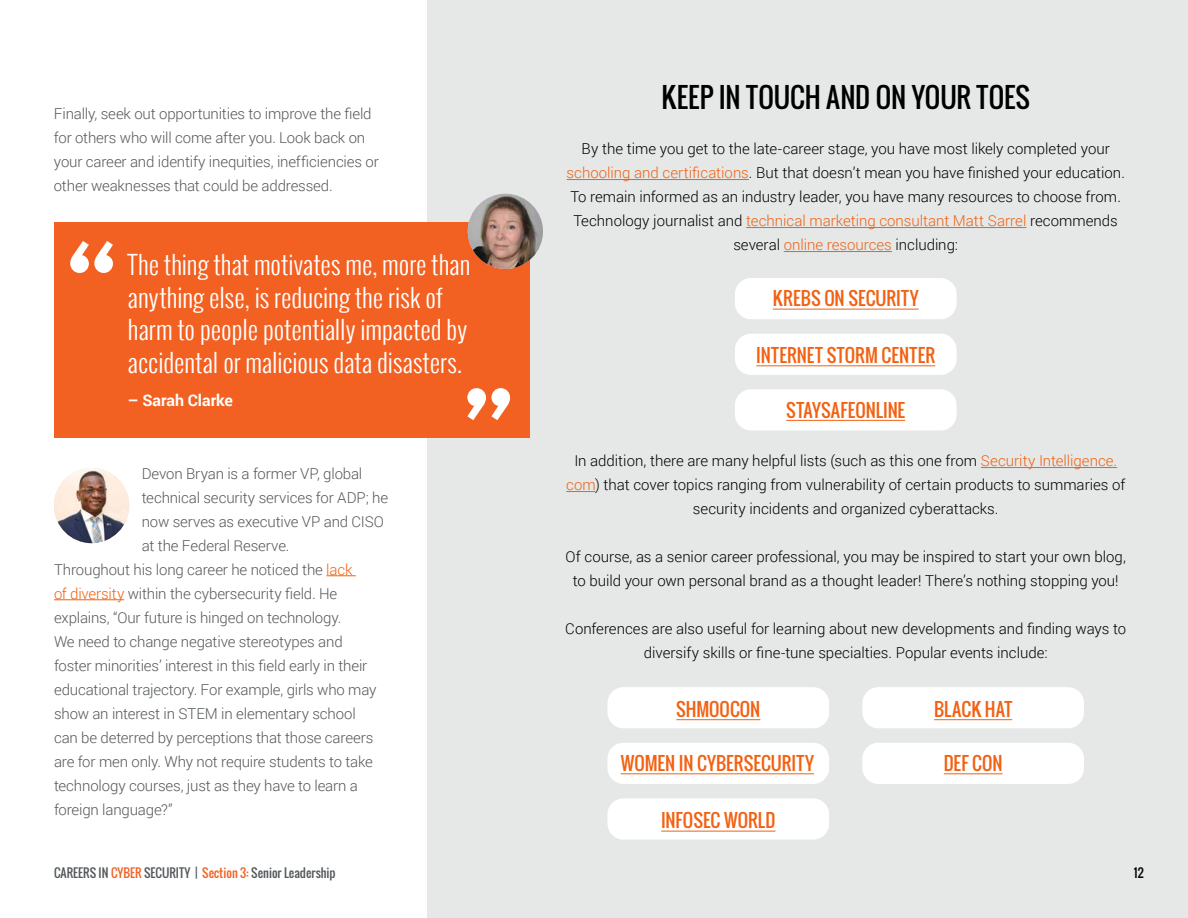
<style>
.page{position:relative;width:1188px;height:918px;background:#fff}
.page>*{position:absolute;margin:0;border:0;box-sizing:border-box;transform-origin:0 0}
.t1{font:300 28.8px/38.4px "Oswald";letter-spacing:.025em;color:#fff}
.t2{font:27px "Oswald";letter-spacing:-.005em;color:#000}
.t3{font:300 25.5px/32.4px "Oswald";color:#fff}
.t4{font:18px "Oswald";letter-spacing:.005em;color:#f26112}
.t5{font:700 16.05px "Roboto";letter-spacing:-.005em;color:#fff}
.t6{font:300 15px/24px "Roboto";color:#000;text-align:center}
.t7{font:300 15px/24px "Roboto";letter-spacing:-.01em;color:#54575a}
.t8{font:12px "Oswald";color:#525759}
.t9{font:12px "Oswald";color:#000}
.s1{color:#f26112}
.s2{color:#f26223}
</style>
<div class="page">
<div style="left:428px;top:0;width:760px;height:918px;background:#e5e8e7"></div>
<hr style="left:567px;top:179px;width:182px;height:1px;background:#f26112">
<hr style="left:746px;top:227px;width:280px;height:1px;background:#f26112">
<hr style="left:784px;top:251px;width:108px;height:1px;background:#f26112">
<hr style="left:981px;top:467px;width:136px;height:1px;background:#f26112">
<svg style="left:566px;top:491px;width:29px;height:1px"></svg>
<hr style="left:326px;top:575px;width:30px;height:1px;background:#f26112">
<hr style="left:54px;top:599px;width:70px;height:1px;background:#f26112">
<div style="left:54px;top:222px;width:475px;height:215px;background:#f26122"></div>
<svg style="left:70px;top:241px;width:43px;height:32px"></svg>
<svg style="left:467px;top:388px;width:43px;height:32px"></svg>
<img style="left:54px;top:468px;width:75px;height:75px;border-radius:38px">
<img style="left:468px;top:194px;width:75px;height:75px;border-radius:38px">
<div style="left:735px;top:278px;width:222px;height:41px;background:#fff;border-radius:16px"></div>
<hr style="left:773px;top:309px;width:146px;height:1px;background:#f26112">
<div style="left:735px;top:334px;width:222px;height:41px;background:#fff;border-radius:16px"></div>
<div style="left:735px;top:389px;width:222px;height:41px;background:#fff;border-radius:16px"></div>
<hr style="left:756px;top:365px;width:179px;height:1px;background:#f26112">
<hr style="left:786px;top:420px;width:119px;height:1px;background:#f26112">
<div style="left:607px;top:687px;width:222px;height:41px;background:#fff;border-radius:16px"></div>
<div style="left:862px;top:687px;width:222px;height:41px;background:#fff;border-radius:16px"></div>
<hr style="left:676px;top:719px;width:84px;height:1px;background:#f26112">
<div style="left:607px;top:743px;width:222px;height:41px;background:#fff;border-radius:16px"></div>
<hr style="left:621px;top:773px;width:193px;height:1px;background:#f26112">
<div style="left:607px;top:798px;width:222px;height:42px;background:#fff;border-radius:16px"></div>
<hr style="left:661px;top:831px;width:114px;height:1px;background:#f26112">
<hr style="left:934px;top:719px;width:78px;height:1px;background:#f26112">
<div style="left:862px;top:743px;width:222px;height:41px;background:#fff;border-radius:16px"></div>
<hr style="left:944px;top:773px;width:59px;height:1px;background:#f26112">
<p class="t7" style="left:54px;top:101px;width:326px">Finally, seek out opportunities to improve the field for others who will come after you. Look back on your career and identify inequities, inefficiencies or other weaknesses that could be addressed.</p>
<h3 class="t3" style="left:128px;top:248px;width:344px">The thing that motivates me, more than anything else, is reducing the risk of harm to people potentially impacted by accidental or malicious data disasters.</h3>
<h1 class="t1" style="left:54px;top:255px;width:298px">The thing that motivates me, more than anything else, is reducing the risk of harm to</h1>
<p class="t5" style="left:128px;top:389px;width:107px">– Sarah Clarke</p>
<p class="t7" style="left:142px;top:461px;width:222px">Devon Bryan is a former VP, global</p>
<p class="t7" style="left:142px;top:485px;width:248px">technical security services for ADP; he</p>
<p class="t7" style="left:142px;top:509px;width:244px">now serves as executive VP and CISO</p>
<p class="t7" style="left:142px;top:533px;width:149px">at the Federal Reserve.</p>
<p class="t7" style="left:54px;top:557px;width:300px">Throughout his long career he noticed the <span class="s1">lack</span></p>
<p class="t7" style="left:54px;top:581px;width:285px"><span class="s1">of diversity</span> within the cybersecurity field. He</p>
<p class="t7" style="left:54px;top:605px;width:289px">explains, “Our future is hinged on technology.</p>
<p class="t7" style="left:54px;top:629px;width:290px">We need to change negative stereotypes and</p>
<p class="t7" style="left:54px;top:653px;width:315px">foster minorities’ interest in this field early in their</p>
<p class="t7" style="left:54px;top:677px;width:324px">educational trajectory. For example, girls who may</p>
<p class="t7" style="left:54px;top:701px;width:303px">show an interest in STEM in elementary school</p>
<p class="t7" style="left:54px;top:725px;width:321px">can be deterred by perceptions that those careers</p>
<p class="t7" style="left:54px;top:749px;width:320px">are for men only. Why not require students to take</p>
<p class="t7" style="left:54px;top:773px;width:306px">technology courses, just as they have to learn a</p>
<p class="t7" style="left:54px;top:797px;width:120px">foreign language?”</p>
<p class="t8" style="left:54px;top:864px;width:283px">CAREERS IN <span class="s2">CYBER</span> SECURITY | <span class="s2">Section 3:</span> Senior Leadership</p>
<h2 class="t2" style="left:661px;top:77px;width:370px">KEEP IN TOUCH AND ON YOUR TOES</h2>
<p class="t6" style="left:567px;top:137px;width:560px">By the time you get to the late-career stage, you have most likely completed your <span class="s1">schooling and certifications</span>. But that doesn’t mean you have finished your education.<br>To remain informed as an industry leader, you have many resources to choose from.<br>Technology journalist and <span class="s1">technical marketing consultant Matt Sarrel</span> recommends several <span class="s1">online resources</span> including:</p>
<p class="t4" style="left:773px;top:285px;width:147px">KREBS ON SECURITY</p>
<p class="t4" style="left:756px;top:342px;width:180px">INTERNET STORM CENTER</p>
<p class="t4" style="left:786px;top:396px;width:120px">STAYSAFEONLINE</p>
<p class="t6" style="left:566px;top:449px;width:561px">In addition, there are many helpful lists (such as this one from <span class="s1">Security Intelligence. com</span>) that cover topics ranging from vulnerability of certain products to summaries of security incidents and organized cyberattacks.</p>
<p class="t6" style="left:566px;top:545px;width:562px">Of course, as a senior career professional, you may be inspired to start your own blog, to build your own personal brand as a thought leader! There’s nothing stopping you!</p>
<p class="t6" style="left:565px;top:617px;width:562px">Conferences are also useful for learning about new developments and finding ways to diversify skills or fine-tune specialties. Popular events include:</p>
<p class="t4" style="left:676px;top:696px;width:86px">SHMOOCON</p>
<p class="t4" style="left:621px;top:750px;width:195px">WOMEN IN CYBERSECURITY</p>
<p class="t4" style="left:934px;top:696px;width:80px">BLACK HAT</p>
<p class="t4" style="left:944px;top:750px;width:60px">DEF CON</p>
<p class="t4" style="left:661px;top:807px;width:116px">INFOSEC WORLD</p>
<p class="t9" style="left:1134px;top:864px;width:11px">12</p>
</div>
